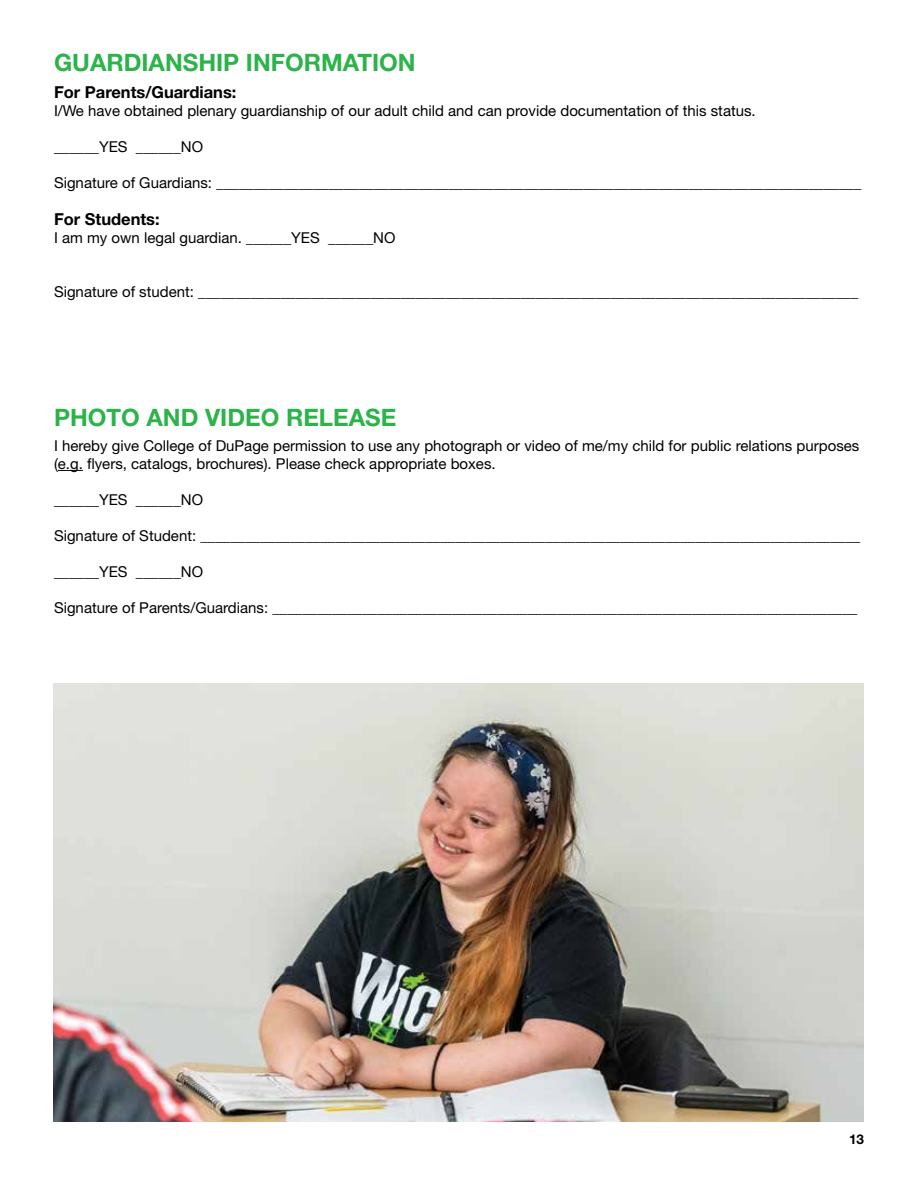
<style>
.page{position:relative;width:918px;height:1188px;background:#fff}
.page>*{position:absolute;margin:0;border:0;box-sizing:border-box;transform-origin:0 0}
.t1{font:700 24px "Helvetica Neue LT Pro";color:#2cb34a}
.t2{font:700 16.5px "Helvetica Neue LT Pro";color:#000}
.t3{font:15px/18px "Helvetica Neue LT Pro";color:#000}
.t4{font:700 13.5px "Helvetica Neue LT Pro";color:#000}
</style>
<div class="page">
<svg style="left:58px;top:470px;width:25px;height:1px"></svg>
<img style="left:53px;top:684px;width:811px;height:438px">
<h1 class="t1" style="left:54px;top:48px;width:363px">GUARDIANSHIP INFORMATION</h1>
<p class="t2" style="left:54px;top:82px;width:184px">For Parents/Guardians:</p>
<p class="t3" style="left:54px;top:101px;width:703px">I/We have obtained plenary guardianship of our adult child and can provide documentation of this status.</p>
<p class="t3" style="left:54px;top:137px;width:151px">______YES ______NO</p>
<p class="t3" style="left:54px;top:173px;width:809px">Signature of Guardians: ______________________________________________________________________________________</p>
<p class="t2" style="left:54px;top:209px;width:107px">For Students:</p>
<p class="t3" style="left:54px;top:229px;width:343px">I am my own legal guardian. ______YES ______NO</p>
<p class="t3" style="left:54px;top:283px;width:806px">Signature of student: ________________________________________________________________________________________</p>
<h1 class="t1" style="left:54px;top:403px;width:344px">PHOTO AND VIDEO RELEASE</h1>
<p class="t3" style="left:54px;top:436px;width:807px">I hereby give College of DuPage permission to use any photograph or video of me/my child for public relations purposes (e.g. flyers, catalogs, brochures). Please check appropriate boxes.</p>
<p class="t3" style="left:54px;top:490px;width:151px">______YES ______NO</p>
<p class="t3" style="left:54px;top:526px;width:808px">Signature of Student: ________________________________________________________________________________________</p>
<p class="t3" style="left:54px;top:562px;width:151px">______YES ______NO</p>
<p class="t3" style="left:54px;top:598px;width:805px">Signature of Parents/Guardians: ______________________________________________________________________________</p>
<p class="t4" style="left:849px;top:1131px;width:16px">13</p>
</div>
